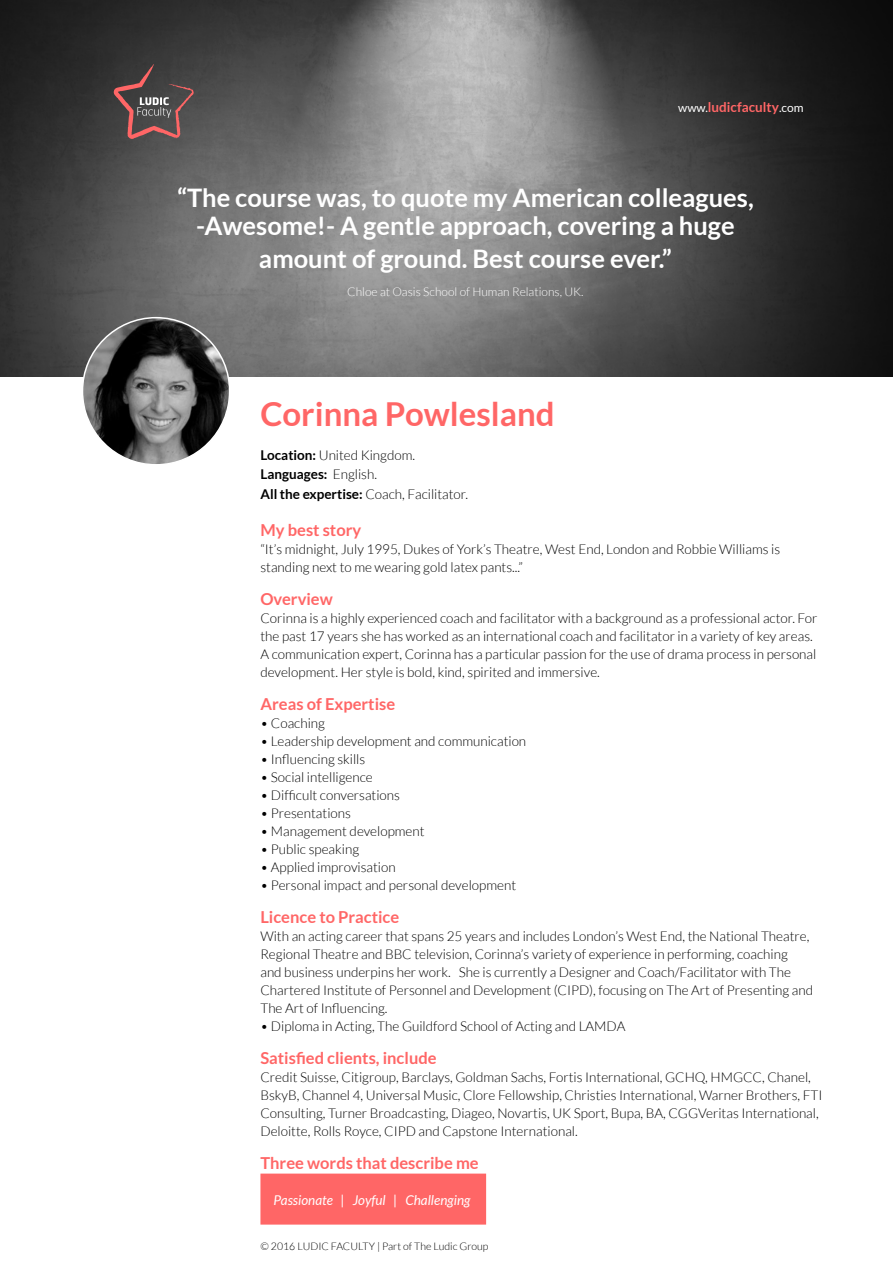
<style>
.page{position:relative;width:893px;height:1263px;background:#fff}
.page>*{position:absolute;margin:0;border:0;box-sizing:border-box;transform-origin:0 0}
.t1{font:700 33px "Lato";color:#f66}
.t2{font:700 25.5px/28.5px "Lato";color:#fff;text-align:center}
.t3{font:700 16.5px "Lato";color:#f66}
.t4{font:300 13.5px/18px "Lato";color:#000}
.t5{font:italic 13.5px "Lato";color:#fff}
.t6{font:700 13.5px "Lato";color:#f66}
.t7{font:300 12px "Lato";color:#fff}
.t8{font:300 10.5px "Lato";color:#000}
.s1{font-weight:400;font-size:12px;color:#fff}
.s2{font-weight:700}
</style>
<div class="page">
<img style="left:0;top:0;width:893px;height:377px">
<div style="left:260px;top:1173px;width:226px;height:51px;background:#f66"></div>
<img style="left:82px;top:318px;width:148px;height:147px;border-radius:74px">
<svg style="left:114px;top:64px;width:81px;height:75px;background:#604d4d"></svg>
<p class="t6" style="left:678px;top:100px;width:127px"><span class="s1">www.</span>ludicfaculty<span class="s1">.com</span></p>
<h2 class="t2" style="left:177px;top:183px;width:578px">“The course was, to quote my American colleagues, -Awesome!- A gentle approach, covering a huge</h2>
<h2 class="t2" style="left:259px;top:244px;width:414px">amount of ground. Best course ever.”</h2>
<p class="t7" style="left:347px;top:286px;width:238px">Chloe at Oasis School of Human Relations, UK.</p>
<h1 class="t1" style="left:260px;top:395px;width:296px">Corinna Powlesland</h1>
<p class="t4" style="left:260px;top:445px;width:209px;line-height:19.5px"><span class="s2">Location:</span> United Kingdom.<br><span class="s2">Languages:</span> English.<br><span class="s2">All the expertise:</span> Coach, Facilitator.</p>
<p class="t3" style="left:260px;top:520px;width:102px">My best story</p>
<p class="t4" style="left:260px;top:540px;width:521px">“It’s midnight, July 1995, Dukes of York’s Theatre, West End, London and Robbie Williams is standing next to me wearing gold latex pants...”</p>
<p class="t3" style="left:260px;top:589px;width:74px">Overview</p>
<p class="t4" style="left:260px;top:609px;width:558px">Corinna is a highly experienced coach and facilitator with a background as a professional actor. For the past 17 years she has worked as an international coach and facilitator in a variety of key areas.<br>A communication expert, Corinna has a particular passion for the use of drama process in personal development. Her style is bold, kind, spirited and immersive.</p>
<p class="t3" style="left:260px;top:694px;width:136px">Areas of Expertise</p>
<p class="t4" style="left:260px;top:714px;width:66px">• Coaching</p>
<p class="t4" style="left:260px;top:732px;width:267px">• Leadership development and communication</p>
<p class="t4" style="left:260px;top:750px;width:106px">• Influencing skills</p>
<p class="t4" style="left:260px;top:768px;width:114px">• Social intelligence</p>
<p class="t4" style="left:260px;top:786px;width:141px">• Difficult conversations</p>
<p class="t4" style="left:260px;top:804px;width:92px">• Presentations</p>
<p class="t4" style="left:260px;top:822px;width:166px">• Management development</p>
<p class="t4" style="left:260px;top:840px;width:100px">• Public speaking</p>
<p class="t4" style="left:260px;top:858px;width:137px">• Applied improvisation</p>
<p class="t4" style="left:260px;top:876px;width:257px">• Personal impact and personal development</p>
<p class="t3" style="left:260px;top:907px;width:140px">Licence to Practice</p>
<p class="t4" style="left:260px;top:927px;width:554px">With an acting career that spans 25 years and includes London’s West End, the National Theatre, Regional Theatre and BBC television, Corinna’s variety of experience in performing, coaching<br>and business underpins her work. She is currently a Designer and Coach/Facilitator with The Chartered Institute of Personnel and Development (CIPD), focusing on The Art of Presenting and The Art of Influencing.</p>
<p class="t4" style="left:260px;top:1017px;width:367px">• Diploma in Acting, The Guildford School of Acting and LAMDA</p>
<p class="t3" style="left:260px;top:1048px;width:178px">Satisfied clients, include</p>
<p class="t4" style="left:260px;top:1068px;width:563px">Credit Suisse, Citigroup, Barclays, Goldman Sachs, Fortis International, GCHQ, HMGCC, Chanel, BskyB, Channel 4, Universal Music, Clore Fellowship, Christies International, Warner Brothers, FTI Consulting, Turner Broadcasting, Diageo, Novartis, UK Sport, Bupa, BA, CGGVeritas International, Deloitte, Rolls Royce, CIPD and Capstone International.</p>
<p class="t3" style="left:260px;top:1153px;width:220px">Three words that describe me</p>
<p class="t5" style="left:273px;top:1193px;width:198px">Passionate | Joyful | Challenging</p>
<p class="t8" style="left:260px;top:1241px;width:230px">© 2016 LUDIC FACULTY | Part of The Ludic Group</p>
</div>
